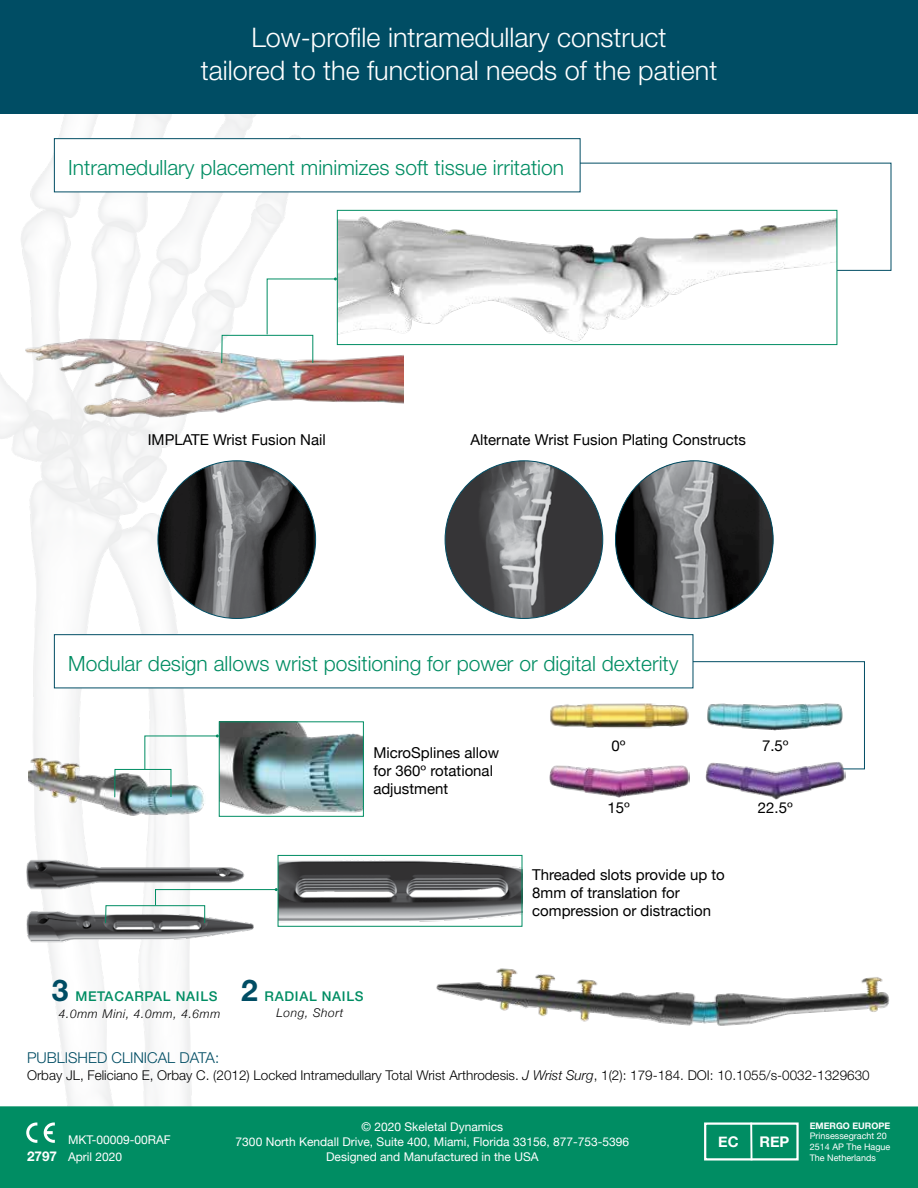
<style>
.page{position:relative;width:918px;height:1188px;background:#fff}
.page>*{position:absolute;margin:0;border:0;box-sizing:border-box;transform-origin:0 0}
.t1{font:700 30px "Helvetica Neue";color:#004d64}
.t2{font:300 27px/32.4px "Helvetica Neue";color:#fff;text-align:center}
.t3{font:300 21px "Helvetica Neue";color:#008d63}
.t4{font:15px/18px "Helvetica Neue";color:#000}
.t5{font:300 15px "Helvetica Neue";color:#004d64}
.t6{font:700 14.7px "Helvetica Neue";color:#fff}
.t7{font:300 13.5px "Helvetica Neue";color:#000}
.t8{font:500 13.5px "Helvetica Neue";letter-spacing:.05em;color:#008d63}
.t9{font:12px/15px "Helvetica Neue";color:#fff;text-align:center}
.t10{font:italic 300 12px "Helvetica Neue";letter-spacing:.05em;color:#000}
.t11{font:9px/10.8px "Helvetica Neue";color:#fff}
.t12{font:700 9px "Helvetica Neue";color:#fff}
.t13{font:700 7.65px "Helvetica Neue";color:#fff}
.t14{font:6.45px/8.2px "Helvetica Neue";color:#fff}
.s1{font-style:italic}
.s2{font-weight:700;font-size:13.5px}
</style>
<div class="page">
<img style="left:0;top:113px;width:321px;height:993px">
<div style="left:0;top:0;width:918px;height:113px;background:#004d64"></div>
<svg style="left:234px;top:661px;width:631px;height:109px"></svg>
<svg style="left:324px;top:162px;width:568px;height:109px"></svg>
<div style="left:0;top:1106px;width:918px;height:82px;background:#008d63"></div>
<div style="left:704px;top:1122px;width:95px;height:39px;border:2px solid #fff"></div>
<hr style="left:750px;top:1123px;width:2px;height:37px;background:#fff">
<svg style="left:26px;top:1123px;width:11px;height:20px"></svg>
<svg style="left:44px;top:1123px;width:11px;height:20px"></svg>
<img style="left:25px;top:858px;width:226px;height:32px">
<img style="left:24px;top:911px;width:235px;height:32px">
<div style="left:105px;top:905px;width:100px;height:18px;border:1px solid #008d63"></div>
<svg style="left:155px;top:888px;width:123px;height:18px"></svg>
<img style="left:280px;top:857px;width:240px;height:68px">
<div style="left:278px;top:855px;width:244px;height:72px;border:1px solid #008d63"></div>
<img style="left:158px;top:461px;width:158px;height:157px;border-radius:78px">
<img style="left:615px;top:461px;width:158px;height:157px;border-radius:79px">
<img style="left:445px;top:461px;width:158px;height:157px;border-radius:79px">
<img style="left:550px;top:703px;width:139px;height:26px">
<img style="left:549px;top:763px;width:140px;height:34px">
<img style="left:707px;top:702px;width:137px;height:28px">
<img style="left:705px;top:761px;width:140px;height:38px">
<img style="left:436px;top:968px;width:454px;height:58px">
<img style="left:28px;top:756px;width:177px;height:61px">
<div style="left:54px;top:635px;width:639px;height:53px;background:#fff"></div>
<div style="left:54px;top:634px;width:639px;height:54px;border:1px solid #004d64"></div>
<div style="left:54px;top:139px;width:526px;height:53px;background:#fff"></div>
<div style="left:54px;top:138px;width:526px;height:54px;border:1px solid #004d64"></div>
<img style="left:23px;top:336px;width:380px;height:82px">
<div style="left:221px;top:335px;width:92px;height:29px;border:1px solid #008d63"></div>
<svg style="left:266px;top:277px;width:71px;height:58px"></svg>
<img style="left:339px;top:212px;width:496px;height:131px">
<div style="left:337px;top:210px;width:500px;height:135px;border:1px solid #008d63"></div>
<div style="left:114px;top:769px;width:57px;height:29px;border:1px solid #008d63"></div>
<svg style="left:144px;top:734px;width:75px;height:36px"></svg>
<img style="left:221px;top:723px;width:141px;height:92px">
<div style="left:219px;top:721px;width:145px;height:96px;border:1px solid #008d63"></div>
<h2 class="t2" style="left:201px;top:20px;width:518px">Low-profile intramedullary construct<br>tailored to the functional needs of the patient</h2>
<h3 class="t3" style="left:68px;top:151px;width:497px">Intramedullary placement minimizes soft tissue irritation</h3>
<p class="t4" style="left:148px;top:432px;width:180px">IMPLATE Wrist Fusion Nail</p>
<p class="t4" style="left:470px;top:432px;width:277px">Alternate Wrist Fusion Plating Constructs</p>
<h3 class="t3" style="left:68px;top:647px;width:612px">Modular design allows wrist positioning for power or digital dexterity</h3>
<p class="t4" style="left:373px;top:745px;width:127px">MicroSplines allow for 360º rotational adjustment</p>
<h1 class="t1" style="left:52px;top:967px;width:18px">3</h1>
<p class="t8" style="left:75px;top:986px;width:144px">METACARPAL NAILS</p>
<p class="t10" style="left:59px;top:1004px;width:163px">4.0mm Mini, 4.0mm, 4.6mm</p>
<h1 class="t1" style="left:241px;top:967px;width:18px">2</h1>
<p class="t8" style="left:265px;top:986px;width:100px">RADIAL NAILS</p>
<p class="t10" style="left:277px;top:1004px;width:68px">Long, Short</p>
<p class="t4" style="left:612px;top:738px;width:16px">0º</p>
<p class="t4" style="left:607px;top:800px;width:24px">15º</p>
<p class="t4" style="left:532px;top:866px;width:194px">Threaded slots provide up to<br>8mm of translation for compression or distraction</p>
<p class="t4" style="left:762px;top:738px;width:28px">7.5º</p>
<p class="t4" style="left:758px;top:800px;width:36px">22.5º</p>
<p class="t5" style="left:27px;top:1046px;width:194px">PUBLISHED CLINICAL DATA:</p>
<p class="t7" style="left:27px;top:1064px;width:844px">Orbay JL, Feliciano E, Orbay C. (2012) Locked Intramedullary Total Wrist Arthrodesis. <span class="s1">J Wrist Surg</span>, 1(2): 179-184. DOI: 10.1055/s-0032-1329630</p>
<p class="t9" style="left:27px;top:1132px;width:145px;line-height:17.4px;text-align:left;text-indent:41px">MKT-00009-00RAF<br><span class="s2">2797</span> April 2020</p>
<p class="t9" style="left:236px;top:1119px;width:395px">© 2020 Skeletal Dynamics<br>7300 North Kendall Drive, Suite 400, Miami, Florida 33156, 877-753-5396<br>Designed and Manufactured in the USA</p>
<p class="t6" style="left:718px;top:1130px;width:22px">EC</p>
<p class="t6" style="left:759px;top:1130px;width:31px">REP</p>
<p class="t12" style="left:810px;top:1118px;width:82px">EMERGO EUROPE</p>
<p class="t11" style="left:810px;top:1131px;width:82px">Prinsessegracht 20<br>2514 AP The Hague<br>The Netherlands</p>
<p class="t13" style="left:802px;top:1123px;width:70px">EMERGO EUROPE</p>
<p class="t14" style="left:802px;top:1134px;width:59px">Prinsessegracht 20<br>2514 AP The Hague<br>The Netherlands</p>
</div>
